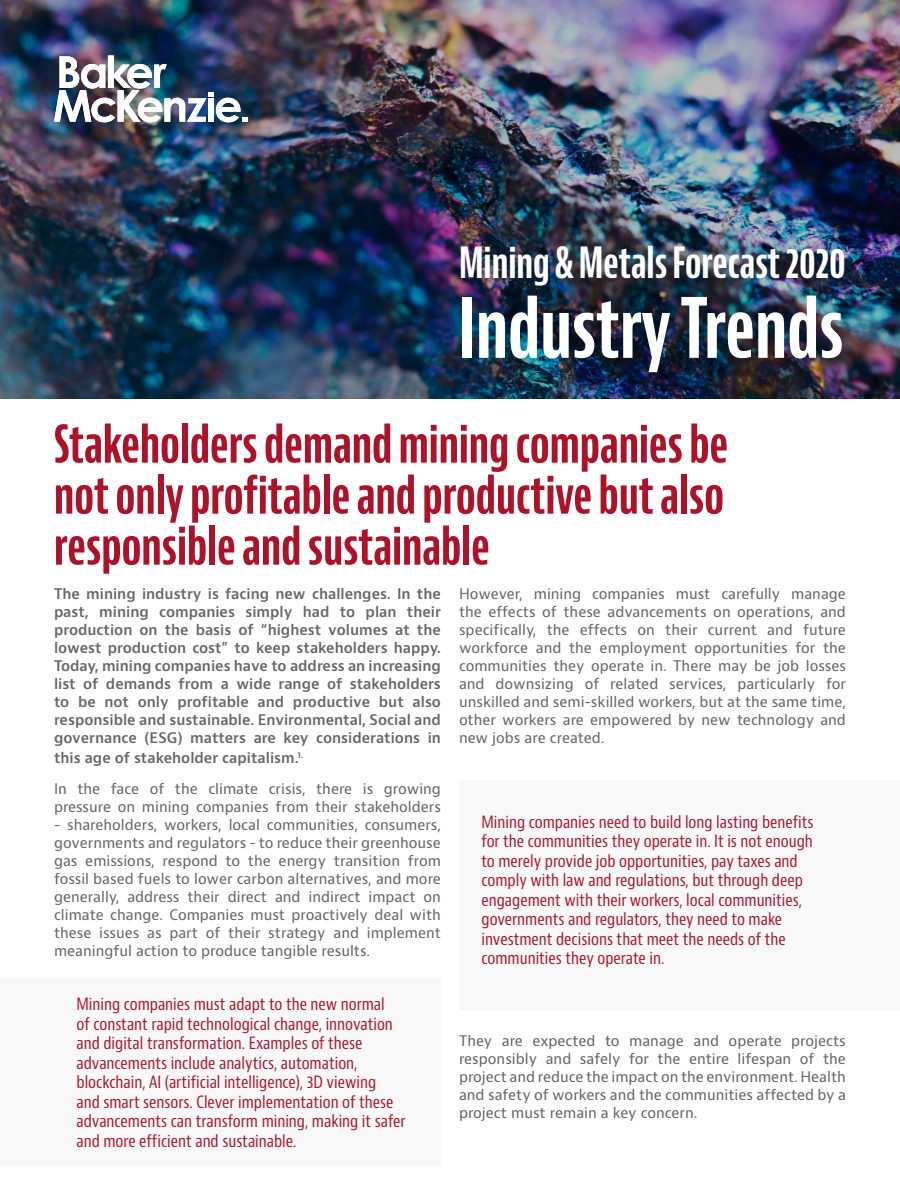
<style>
.page{position:relative;width:900px;height:1200px;background:#fff}
.page>*{position:absolute;margin:0;border:0;box-sizing:border-box;transform-origin:0 0}
.cuerpo_de_texto{font:81px "Baker Mc Kenzie Bernini Cp Bd";color:#fff}
.titulo{font:51px/51px "Baker Mc Kenzie Bernini Cp Bd";color:#ad1229;text-align:justify}
.cuerpo_de_texto-2{font:42px "Baker Mc Kenzie Bernini Cp Bd";color:#fff}
.llamado_condensed{font:condensed 16.5px/19.5px "Baker Mc Kenzie Bernini";color:#ad1229}
.cuerpo_de_texto-3{font:14.25px/18px "Baker Mc Kenzie Bernini";color:#666;text-align:justify}
.cuerpo_de_texto-4{font:600 14.25px/18px "Baker Mc Kenzie Bernini";color:#666;text-align:justify}
</style>
<div class="page">
<img style="left:0;top:0;width:900px;height:398px">
<div style="left:0;top:978px;width:441px;height:188px;background:#f7f8f7"></div>
<img style="left:54px;top:56px;width:194px;height:66px">
<div style="left:459px;top:780px;width:441px;height:230px;background:#f7f8f7"></div>
<p class="cuerpo_de_texto-2" style="left:459px;top:239px;width:388px">Mining &amp; Metals Forecast 2020</p>
<p class="cuerpo_de_texto" style="left:459px;top:282px;width:386px">Industry Trends</p>
<p class="titulo" style="left:54px;top:420px;width:676px">Stakeholders demand mining companies be not only profitable and productive but also responsible and sustainable</p>
<p class="cuerpo_de_texto-4" style="left:54px;top:586px;width:389px">The mining industry is facing new challenges. In the past, mining companies simply had to plan their production on the basis of “highest volumes at the lowest production cost” to keep stakeholders happy.<br>Today, mining companies have to address an increasing list of demands from a wide range of stakeholders to be not only profitable and productive but also responsible and sustainable. Environmental, Social and governance (ESG) matters are key considerations in</p>
<p class="cuerpo_de_texto-4" style="left:54px;top:749px;width:251px">this age of stakeholder capitalism.<sup>1.</sup></p>
<p class="cuerpo_de_texto-3" style="left:54px;top:781px;width:389px">In the face of the climate crisis, there is growing pressure on mining companies from their stakeholders</p>
<p class="cuerpo_de_texto-3" style="left:54px;top:817px;width:389px">- shareholders, workers, local communities, consumers, governments and regulators - to reduce their greenhouse gas emissions, respond to the energy transition from fossil based fuels to lower carbon alternatives, and more generally, address their direct and indirect impact on climate change. Companies must proactively deal with these issues as part of their strategy and implement meaningful action to produce tangible results.</p>
<p class="llamado_condensed" style="left:76px;top:995px;width:331px">Mining companies must adapt to the new normal<br>of constant rapid technological change, innovation and digital transformation. Examples of these advancements include analytics, automation, blockchain, AI (artificial intelligence), 3D viewing<br>and smart sensors. Clever implementation of these advancements can transform mining, making it safer and more efficient and sustainable.</p>
<p class="cuerpo_de_texto-3" style="left:459px;top:586px;width:389px">However, mining companies must carefully manage the effects of these advancements on operations, and specifically, the effects on their current and future workforce and the employment opportunities for the communities they operate in. There may be job losses and downsizing of related services, particularly for unskilled and semi-skilled workers, but at the same time, other workers are empowered by new technology and new jobs are created.</p>
<p class="llamado_condensed" style="left:482px;top:813px;width:334px">Mining companies need to build long lasting benefits for the communities they operate in. It is not enough to merely provide job opportunities, pay taxes and comply with law and regulations, but through deep engagement with their workers, local communities, governments and regulators, they need to make investment decisions that meet the needs of the communities they operate in.</p>
<p class="cuerpo_de_texto-3" style="left:459px;top:1032px;width:389px">They are expected to manage and operate projects responsibly and safely for the entire lifespan of the project and reduce the impact on the environment. Health and safety of workers and the communities affected by a project must remain a key concern.</p>
</div>
